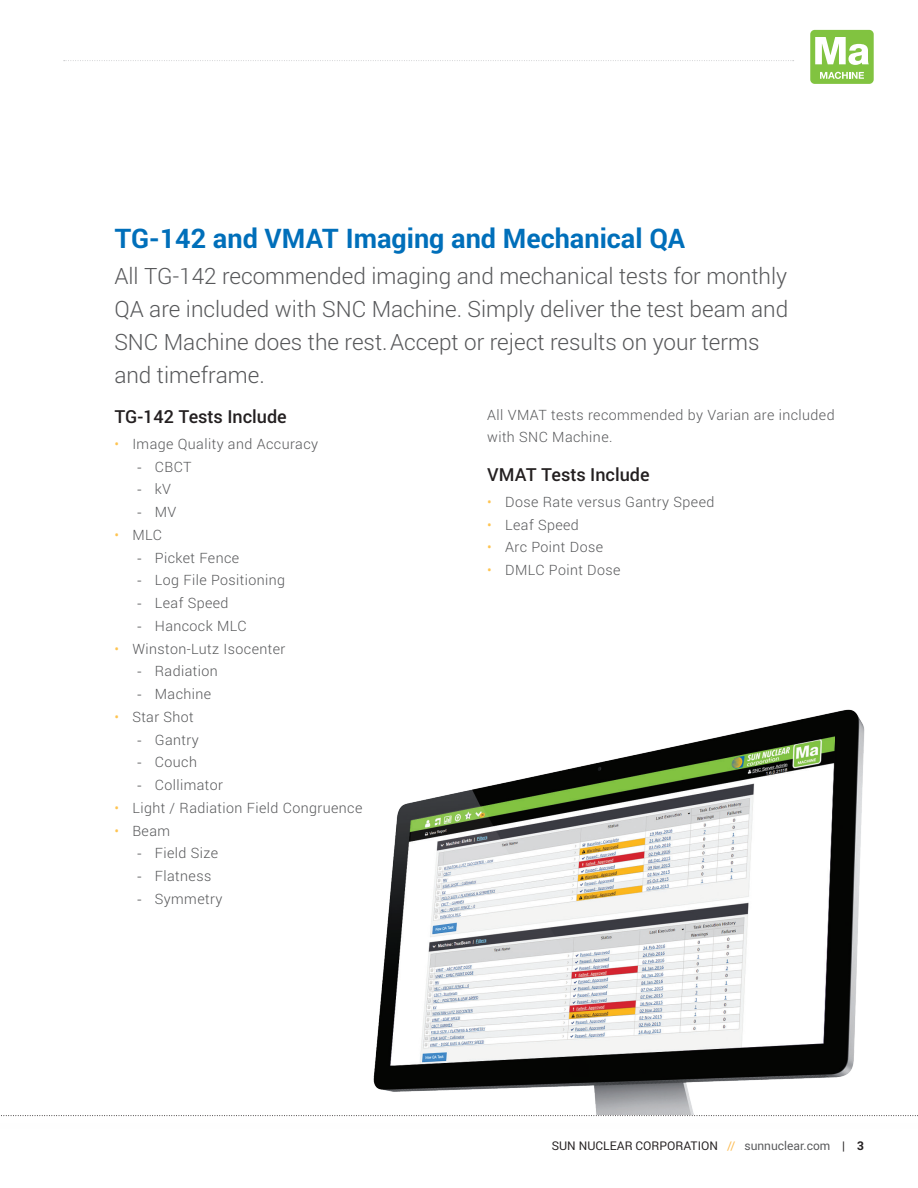
<style>
.page{position:relative;width:918px;height:1188px;background:#fff}
.page>*{position:absolute;margin:0;border:0;box-sizing:border-box;transform-origin:0 0}
.Intro_Headline{font:700 27px "Roboto";color:#006fba}
.Intro_Subhead{font:300 22.5px/33px "Roboto";color:#57585a}
.Copy_Subhead{font:500 18px "Roboto";color:#231f20}
.Body_Copy{font:300 14.25px/21.8px "Roboto";letter-spacing:.03em;color:#57585a}
.t1{font:12px "Roboto";color:#231f20}
.s1{color:#fec451}
.s2{font-family:"Helvetica Neue LT Pro"}
.s3{color:#fcb94b}
.s4{color:#57585a}
.s5{font-weight:700}
</style>
<div class="page">
<img style="left:373px;top:709px;width:492px;height:406px">
<svg style="left:64px;top:60px;width:730px;height:1px"></svg>
<svg style="left:810px;top:30px;width:64px;height:54px"></svg>
<svg style="left:1px;top:1115px;width:917px;height:1px"></svg>
<p class="Intro_Headline" style="left:114px;top:219px;width:573px">TG-142 and VMAT Imaging and Mechanical QA</p>
<p class="Intro_Subhead" style="left:114px;top:259px;width:676px">All TG-142 recommended imaging and mechanical tests for monthly QA are included with SNC Machine. Simply deliver the test beam and SNC Machine does the rest.Accept or reject results on your terms and timeframe.</p>
<p class="Copy_Subhead" style="left:114px;top:404px;width:174px">TG-142 Tests Include</p>
<p class="Body_Copy" style="left:114px;top:433px;width:205px"><span class="s1">•</span> Image Quality and Accuracy</p>
<p class="Body_Copy" style="left:137px;top:455px;width:56px"><span class="s2">-</span> CBCT</p>
<p class="Body_Copy" style="left:137px;top:478px;width:36px"><span class="s2">-</span> kV</p>
<p class="Body_Copy" style="left:137px;top:501px;width:41px"><span class="s2">-</span> MV</p>
<p class="Body_Copy" style="left:114px;top:524px;width:49px"><span class="s1">•</span> MLC</p>
<p class="Body_Copy" style="left:137px;top:546px;width:104px"><span class="s2">-</span> Picket Fence</p>
<p class="Body_Copy" style="left:137px;top:569px;width:150px"><span class="s2">-</span> Log File Positioning</p>
<p class="Body_Copy" style="left:137px;top:592px;width:93px"><span class="s2">-</span> Leaf Speed</p>
<p class="Body_Copy" style="left:137px;top:614px;width:111px"><span class="s2">-</span> Hancock MLC</p>
<p class="Body_Copy" style="left:114px;top:637px;width:173px"><span class="s1">•</span> Winston-Lutz Isocenter</p>
<p class="Body_Copy" style="left:137px;top:660px;width:82px"><span class="s2">-</span> Radiation</p>
<p class="Body_Copy" style="left:137px;top:683px;width:76px"><span class="s2">-</span> Machine</p>
<p class="Body_Copy" style="left:114px;top:705px;width:81px"><span class="s1">•</span> Star Shot</p>
<p class="Body_Copy" style="left:137px;top:728px;width:63px"><span class="s2">-</span> Gantry</p>
<p class="Body_Copy" style="left:137px;top:751px;width:62px"><span class="s2">-</span> Couch</p>
<p class="Body_Copy" style="left:137px;top:774px;width:88px"><span class="s2">-</span> Collimator</p>
<p class="Body_Copy" style="left:114px;top:796px;width:250px"><span class="s1">•</span> Light / Radiation Field Congruence</p>
<p class="Body_Copy" style="left:114px;top:819px;width:57px"><span class="s1">•</span> Beam</p>
<p class="Body_Copy" style="left:137px;top:842px;width:83px"><span class="s2">-</span> Field Size</p>
<p class="Body_Copy" style="left:137px;top:865px;width:76px"><span class="s2">-</span> Flatness</p>
<p class="Body_Copy" style="left:137px;top:887px;width:87px"><span class="s2">-</span> Symmetry</p>
<p class="Body_Copy" style="left:487px;top:404px;width:349px">All VMAT tests recommended by Varian are included with SNC Machine.</p>
<p class="Copy_Subhead" style="left:487px;top:462px;width:164px">VMAT Tests Include</p>
<p class="Body_Copy" style="left:487px;top:491px;width:229px"><span class="s1">•</span> Dose Rate versus Gantry Speed</p>
<p class="Body_Copy" style="left:487px;top:513px;width:93px"><span class="s1">•</span> Leaf Speed</p>
<p class="Body_Copy" style="left:487px;top:536px;width:117px"><span class="s1">•</span> Arc Point Dose</p>
<p class="Body_Copy" style="left:487px;top:559px;width:135px"><span class="s1">•</span> DMLC Point Dose</p>
<p class="t1" style="left:552px;top:1137px;width:314px">SUN NUCLEAR CORPORATION <span class="s3">//</span> <span class="s4">sunnuclear.com</span> | <span class="s5">3</span></p>
</div>
